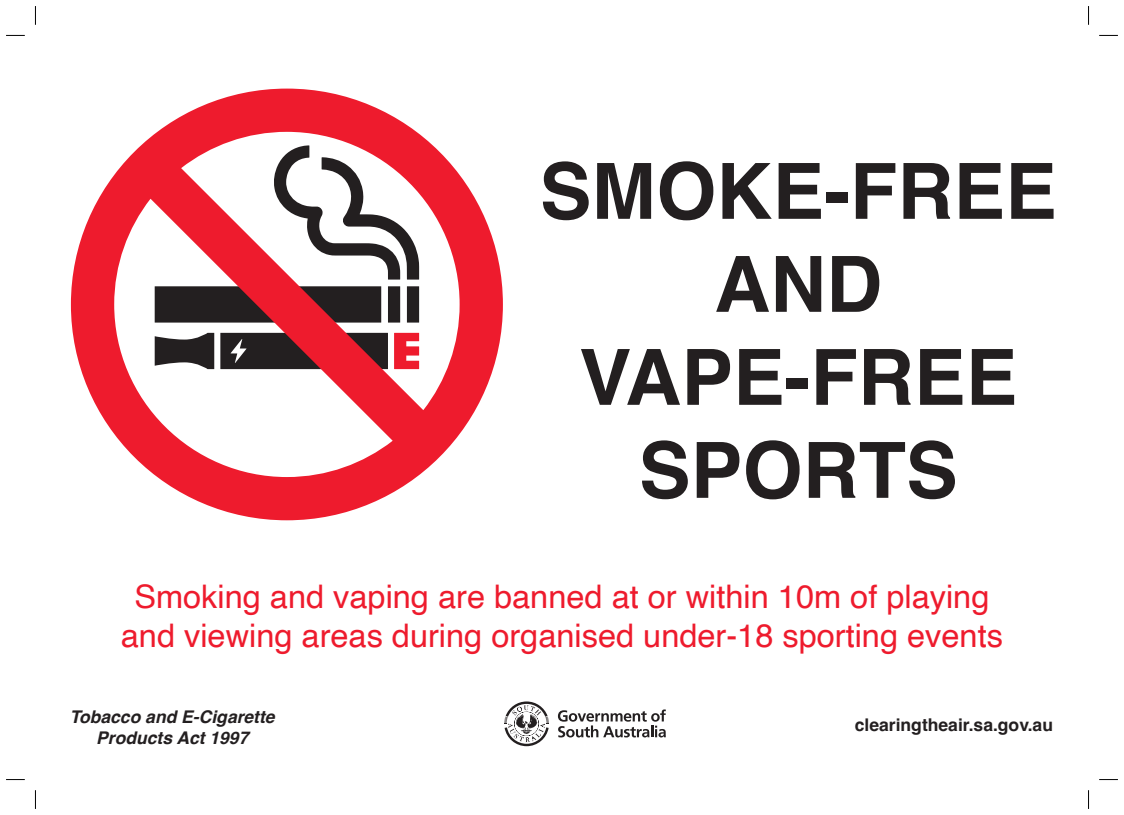
<style>
.page{position:relative;width:1124px;height:815px;background:#fff}
.page>*{position:absolute;margin:0;border:0;box-sizing:border-box;transform-origin:0 0}
.t1{font:700 77.5px/93px "Helvetica";color:#231f20;text-align:center}
.t2{font:32.5px/39px "Helvetica";color:#ee1b2d;text-align:center}
.t3{font:italic 700 17.5px/21px "Helvetica";color:#231f20;text-align:center}
.t4{font:700 17.5px "Helvetica";color:#231f20}
</style>
<div class="page">
<svg style="left:558px;top:709px;width:107px;height:28px"></svg>
<svg style="left:504px;top:701px;width:45px;height:45px"></svg>
<svg style="left:71px;top:89px;width:432px;height:431px"></svg>
<svg style="left:230px;top:339px;width:16px;height:24px"></svg>
<svg style="left:6px;top:35px;width:19px;height:1px"></svg>
<svg style="left:1099px;top:35px;width:18px;height:1px"></svg>
<svg style="left:6px;top:779px;width:19px;height:1px"></svg>
<svg style="left:1099px;top:779px;width:18px;height:1px"></svg>
<svg style="left:35px;top:6px;width:1px;height:19px"></svg>
<svg style="left:35px;top:790px;width:1px;height:19px"></svg>
<svg style="left:1088px;top:6px;width:1px;height:19px"></svg>
<svg style="left:1088px;top:790px;width:1px;height:19px"></svg>
<h1 class="t1" style="left:539px;top:154px;width:518px">SMOKE-FREE<br>AND<br>VAPE-FREE<br>SPORTS</h1>
<p class="t2" style="left:121px;top:578px;width:883px">Smoking and vaping are banned at or within 10m of playing and viewing areas during organised under-18 sporting events</p>
<p class="t3" style="left:70px;top:708px;width:206px">Tobacco and E-Cigarette<br>Products Act 1997</p>
<p class="t4" style="left:854px;top:714px;width:200px">clearingtheair.sa.gov.au</p>
</div>
